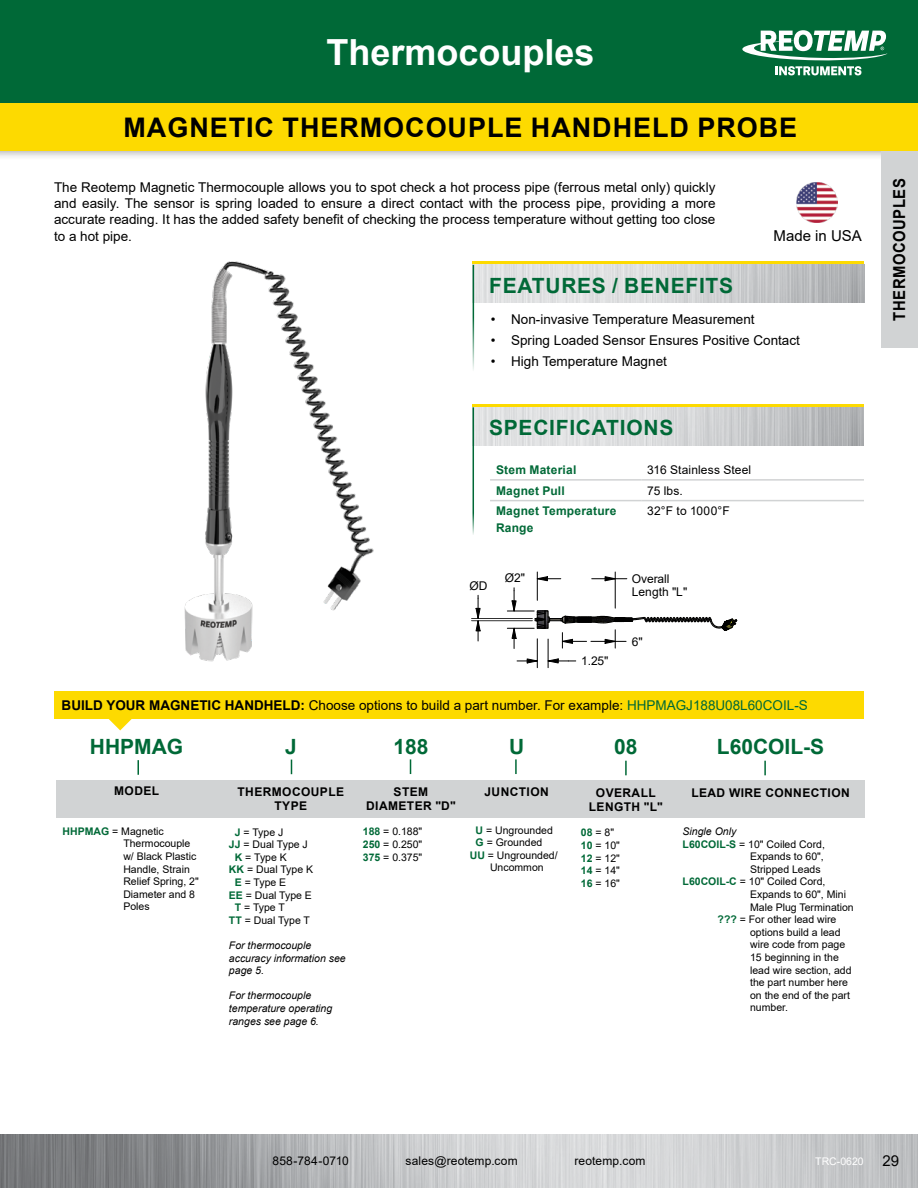
<style>
.page{position:relative;width:918px;height:1188px;background:#fff}
.page>*{position:absolute;margin:0;border:0;box-sizing:border-box;transform-origin:0 0}
.H1_Series{font:700 36px "Arial";color:#fff}
.H2_Product_Name{font:700 27px "Arial";letter-spacing:.035em;color:#000}
.Feature_Ben_Spec_H1{font:700 21px "Arial";letter-spacing:.035em;color:#006937}
.How_to_order_top_par{font:700 21px "Arial";color:#006937}
.t1{font:700 16.5px "Arial";letter-spacing:.035em;color:#000;scale:.9 1}
.Icon_Titles{font:15px "Arial";color:#000}
.Product_Description{font:13.5px/16.2px "Arial";color:#000;text-align:justify}
.Spec_Table_Body_Styl{font:12px/13.2px "Arial";letter-spacing:.01em;color:#000}
.Bold_option_title{font:700 12px/14.4px "Arial";letter-spacing:.035em;color:#000;text-align:center}
.Spec_H1{font:700 12px/16.5px "Arial";letter-spacing:.015em;color:#006937}
.t2{font:10.5px/12.6px "Arial";color:#000}
.t3{font:italic 10.5px/12.6px "Arial";color:#000}
.t4{font:10.5px "Arial";color:#fff}
.t5{font:8.85px "Tahoma";color:#000}
.s1{font-weight:700}
.s2{color:#006937}
.s3{font-weight:700;color:#006937}
</style>
<div class="page">
<div style="left:0;top:93px;width:918px;height:68px;background:#000;opacity:.4"></div>
<div style="left:0;top:103px;width:918px;height:48px;background:#fdda00"></div>
<img style="left:0;top:1134px;width:918px;height:54px">
<div style="left:881px;top:151px;width:37px;height:197px;background:#d1d3d4"></div>
<div style="left:0;top:0;width:918px;height:103px;background:#006937"></div>
<svg style="left:742px;top:30px;width:146px;height:45px"></svg>
<svg style="left:472px;top:261px;width:392px;height:9px;background:#f2d835"></svg>
<img style="left:474px;top:265px;width:390px;height:38px">
<hr style="left:473px;top:265px;width:1px;height:106px;background:#006937">
<div style="left:472px;top:404px;width:392px;height:8px;background:#fdda00"></div>
<img style="left:472px;top:407px;width:392px;height:38px">
<hr style="left:473px;top:407px;width:1px;height:128px;background:#006937">
<svg style="left:109px;top:719px;width:23px;height:11px"></svg>
<div style="left:55px;top:691px;width:809px;height:28px;background:#fdda00"></div>
<div style="left:56px;top:780px;width:809px;height:38px;background:#d1d3d4"></div>
<svg style="left:137px;top:760px;width:2px;height:15px"></svg>
<svg style="left:410px;top:759px;width:1px;height:15px"></svg>
<svg style="left:515px;top:759px;width:2px;height:15px"></svg>
<svg style="left:625px;top:761px;width:2px;height:14px"></svg>
<svg style="left:291px;top:760px;width:1px;height:14px"></svg>
<hr style="left:490px;top:479px;width:151px;height:2px;background:#d1d3d4">
<hr style="left:641px;top:479px;width:223px;height:2px;background:#d1d3d4">
<hr style="left:490px;top:500px;width:151px;height:1px;background:#d1d3d4">
<hr style="left:641px;top:500px;width:223px;height:1px;background:#d1d3d4">
<img style="left:797px;top:182px;width:41px;height:41px">
<img style="left:184px;top:261px;width:190px;height:401px">
<svg style="left:764px;top:761px;width:2px;height:14px"></svg>
<svg style="left:471px;top:571px;width:267px;height:98px"></svg>
<p class="H1_Series" style="left:327px;top:27px;width:270px">Thermocouples</p>
<p class="H2_Product_Name" style="left:124px;top:108px;width:675px">MAGNETIC THERMOCOUPLE HANDHELD PROBE</p>
<p class="Product_Description" style="left:54px;top:179px;width:663px">The Reotemp Magnetic Thermocouple allows you to spot check a hot process pipe (ferrous metal only) quickly and easily. The sensor is spring loaded to ensure a direct contact with the process pipe, providing a more accurate reading. It has the added safety benefit of checking the process temperature without getting too close to a hot pipe.</p>
<p class="Feature_Ben_Spec_H1" style="left:489px;top:270px;width:245px">FEATURES / BENEFITS</p>
<p class="Icon_Titles" style="left:774px;top:225px;width:90px">Made in USA</p>
<p class="Product_Description" style="left:491px;top:311px;width:265px">• Non-invasive Temperature Measurement</p>
<p class="Product_Description" style="left:491px;top:332px;width:311px">• Spring Loaded Sensor Ensures Positive Contact</p>
<p class="Product_Description" style="left:491px;top:353px;width:178px">• High Temperature Magnet</p>
<p class="Feature_Ben_Spec_H1" style="left:489px;top:413px;width:186px">SPECIFICATIONS</p>
<p class="Spec_H1" style="left:496px;top:462px;width:82px">Stem Material</p>
<p class="Spec_Table_Body_Styl" style="left:647px;top:463px;width:105px">316 Stainless Steel</p>
<p class="Spec_H1" style="left:496px;top:482px;width:70px">Magnet Pull</p>
<p class="Spec_Table_Body_Styl" style="left:647px;top:484px;width:37px">75 lbs.</p>
<p class="Spec_H1" style="left:496px;top:503px;width:122px">Magnet Temperature<br>Range</p>
<p class="Spec_Table_Body_Styl" style="left:647px;top:504px;width:84px">32°F to 1000°F</p>
<p class="Spec_Table_Body_Styl" style="left:470px;top:579px;width:20px">ØD</p>
<p class="Spec_Table_Body_Styl" style="left:505px;top:571px;width:22px">Ø2"</p>
<p class="Spec_Table_Body_Styl" style="left:632px;top:572px;width:57px">Overall<br>Length "L"</p>
<p class="Spec_Table_Body_Styl" style="left:581px;top:654px;width:29px">1.25"</p>
<p class="Spec_Table_Body_Styl" style="left:632px;top:635px;width:12px">6"</p>
<p class="Product_Description" style="left:62px;top:697px;width:748px"><span class="s1">BUILD YOUR MAGNETIC HANDHELD:</span> Choose options to build a part number. For example: <span class="s2">HHPMAGJ188U08L60COIL-S</span></p>
<p class="t5" style="left:147px;top:703px;width:7px">C</p>
<p class="How_to_order_top_par" style="left:90px;top:731px;width:95px">HHPMAG</p>
<p class="How_to_order_top_par" style="left:717px;top:731px;width:109px">L60COIL-S</p>
<p class="How_to_order_top_par" style="left:393px;top:731px;width:37px">188</p>
<p class="Bold_option_title" style="left:366px;top:784px;width:91px">STEM<br>DIAMETER "D"</p>
<p class="t2" style="left:363px;top:825px;width:61px"><span class="s3">188</span> = 0.188"</p>
<p class="t2" style="left:363px;top:838px;width:61px"><span class="s3">250</span> = 0.250"</p>
<p class="t2" style="left:363px;top:850px;width:61px"><span class="s3">375</span> = 0.375"</p>
<p class="How_to_order_top_par" style="left:509px;top:731px;width:17px">U</p>
<p class="Bold_option_title" style="left:485px;top:784px;width:66px">JUNCTION</p>
<p class="t2" style="left:476px;top:823px;width:79px"><span class="s3">U</span> = Ungrounded</p>
<p class="t2" style="left:476px;top:836px;width:68px"><span class="s3">G</span> = Grounded</p>
<p class="t2" style="left:490px;top:849px;width:69px;text-indent:-20px"><span class="s3">UU</span> = Ungrounded/<br>Uncommon</p>
<p class="How_to_order_top_par" style="left:614px;top:732px;width:25px">08</p>
<p class="Bold_option_title" style="left:589px;top:786px;width:76px">OVERALL<br>LENGTH "L"</p>
<p class="t2" style="left:581px;top:826px;width:35px"><span class="s3">08</span> = 8"</p>
<p class="t2" style="left:581px;top:839px;width:41px"><span class="s3">10</span> = 10"</p>
<p class="t2" style="left:581px;top:852px;width:41px"><span class="s3">12</span> = 12"</p>
<p class="t2" style="left:581px;top:864px;width:41px"><span class="s3">14</span> = 14"</p>
<p class="t2" style="left:581px;top:877px;width:41px"><span class="s3">16</span> = 16"</p>
<p class="How_to_order_top_par" style="left:285px;top:732px;width:13px">J</p>
<p class="Bold_option_title" style="left:238px;top:785px;width:108px">THERMOCOUPLE</p>
<p class="Bold_option_title" style="left:275px;top:799px;width:34px">TYPE</p>
<p class="t2" style="left:235px;top:825px;width:50px"><span class="s3">J</span> = Type J</p>
<p class="t2" style="left:229px;top:838px;width:80px"><span class="s3">JJ</span> = Dual Type J</p>
<p class="t2" style="left:235px;top:851px;width:54px"><span class="s3">K</span> = Type K</p>
<p class="t2" style="left:229px;top:863px;width:86px"><span class="s3">KK</span> = Dual Type K</p>
<p class="t2" style="left:235px;top:876px;width:53px"><span class="s3">E</span> = Type E</p>
<p class="t2" style="left:229px;top:888px;width:84px"><span class="s3">EE</span> = Dual Type E</p>
<p class="t2" style="left:235px;top:901px;width:52px"><span class="s3">T</span> = Type T</p>
<p class="t2" style="left:229px;top:914px;width:83px"><span class="s3">TT</span> = Dual Type T</p>
<p class="t3" style="left:229px;top:939px;width:118px">For thermocouple accuracy information see page 5.</p>
<p class="t3" style="left:229px;top:989px;width:105px">For thermocouple temperature operating ranges see page 6.</p>
<p class="Bold_option_title" style="left:114px;top:784px;width:47px">MODEL</p>
<p class="t2" style="left:123px;top:825px;width:77px;text-indent:-61px"><span class="s3">HHPMAG</span> = Magnetic<br>Thermocouple w/ Black Plastic<br>Handle, Strain<br>Relief Spring, 2"<br>Diameter and 8<br>Poles</p>
<p class="Bold_option_title" style="left:691px;top:786px;width:160px">LEAD WIRE CONNECTION</p>
<p class="t3" style="left:683px;top:825px;width:55px">Single Only</p>
<p class="t2" style="left:750px;top:838px;width:76px;text-align:justify;text-indent:-68px"><span class="s3">L60COIL-S</span> = 10" Coiled Cord, Expands to 60", Stripped Leads</p>
<p class="t2" style="left:750px;top:875px;width:105px;text-indent:-68px"><span class="s3">L60COIL-C</span> = 10" Coiled Cord,<br>Expands to 60", Mini<br>Male Plug Termination</p>
<p class="t2" style="left:750px;top:913px;width:103px;text-indent:-32px"><span class="s3">???</span> = For other lead wire options build a lead wire code from page<br>15 beginning in the lead wire section, add the part number here on the end of the part number.</p>
<h3 class="t1" style="left:888px;top:321px;width:160px;rotate:-90deg">THERMOCOUPLES</h3>
<p class="Spec_Table_Body_Styl" style="left:272px;top:1154px;width:78px">858-784-0710</p>
<p class="Spec_Table_Body_Styl" style="left:406px;top:1154px;width:114px">sales@reotemp.com</p>
<p class="Spec_Table_Body_Styl" style="left:575px;top:1154px;width:73px">reotemp.com</p>
<p class="t4" style="left:815px;top:1154px;width:50px">TRC-0620</p>
<h3 class="Icon_Titles" style="left:883px;top:1151px;width:18px">29</h3>
</div>
